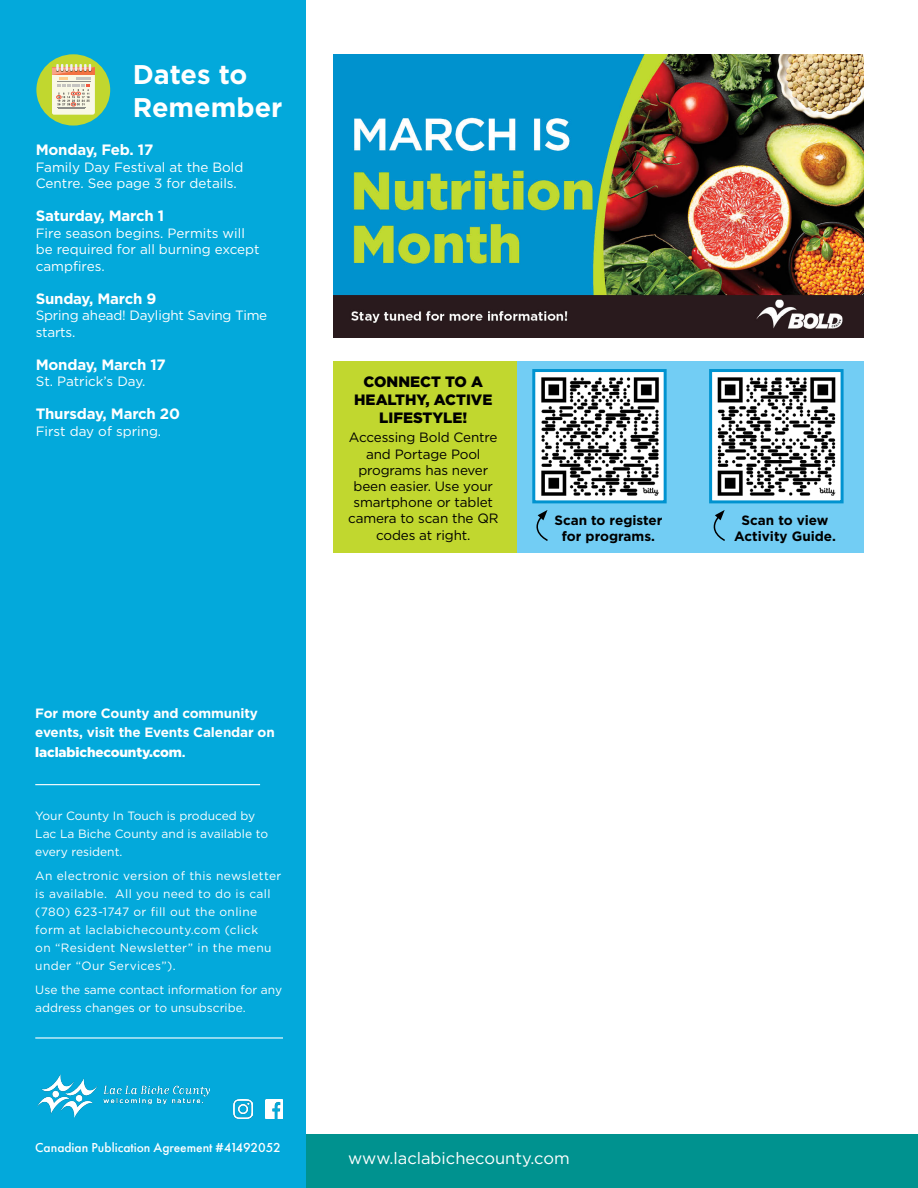
<style>
.page{position:relative;width:918px;height:1188px;background:#fff}
.page>*{position:absolute;margin:0;border:0;box-sizing:border-box;transform-origin:0 0}
.t1{font:700 27px/32.4px "Gotham";color:#fff}
.t2{font:16.5px "Gotham";color:#fff}
.t3{font:700 15px "Gotham";letter-spacing:-.015em;color:#fff}
.t4{font:900 15px/18px "Gotham";color:#000;text-align:center}
.t5{font:13.5px/16.5px "Gotham";color:#fff}
.t6{font:13.5px/16.2px "Gotham";letter-spacing:-.01em;color:#000;text-align:center}
.t7{font:700 13.5px/19.5px "Gotham";letter-spacing:-.01em;color:#fff}
.t8{font:700 13.5px/16.2px "Gotham";color:#000;text-align:center}
.t9{font:500 13.5px "Futura PT";color:#fff}
.t10{font:12px/18px "Gotham";letter-spacing:.015em;color:#fff}
.s1{font-weight:900}
</style>
<div class="page">
<div style="left:0;top:1135px;width:918px;height:53px;background:#00928f"></div>
<div style="left:517px;top:361px;width:347px;height:192px;background:#72cdf4"></div>
<div style="left:0;top:0;width:306px;height:1188px;background:#03a9db"></div>
<hr style="left:35px;top:1037px;width:248px;height:2px;background:#fff">
<div style="left:36px;top:54px;width:74px;height:72px;background:#c1d72f;border-radius:50%"></div>
<svg style="left:52px;top:64px;width:43px;height:51px;background:#e5d4bb"></svg>
<img style="left:38px;top:1074px;width:171px;height:43px">
<img style="left:265px;top:1100px;width:17px;height:18px">
<hr style="left:35px;top:784px;width:225px;height:1px;background:#fff">
<div style="left:333px;top:361px;width:184px;height:192px;background:#c1d72f"></div>
<img style="left:536px;top:373px;width:127px;height:126px">
<div style="left:532px;top:369px;width:135px;height:134px;border:3px solid #0093d0"></div>
<img style="left:713px;top:373px;width:127px;height:126px">
<div style="left:709px;top:369px;width:135px;height:134px;border:3px solid #0093d0"></div>
<svg style="left:713px;top:510px;width:12px;height:31px"></svg>
<svg style="left:536px;top:510px;width:12px;height:31px"></svg>
<img style="left:234px;top:1100px;width:18px;height:18px">
<img style="left:333px;top:54px;width:531px;height:284px">
<h1 class="t1" style="left:133px;top:58px;width:151px">Dates to<br>Remember</h1>
<p class="t3" style="left:36px;top:140px;width:119px">Monday, Feb. 17</p>
<p class="t5" style="left:36px;top:159px;width:209px">Family Day Festival at the Bold<br>Centre. See page 3 for details.</p>
<p class="t3" style="left:36px;top:206px;width:130px">Saturday, March 1</p>
<p class="t5" style="left:36px;top:225px;width:225px">Fire season begins. Permits will be required for all burning except campfires.</p>
<p class="t3" style="left:36px;top:289px;width:122px">Sunday, March 9</p>
<p class="t5" style="left:36px;top:307px;width:233px">Spring ahead! Daylight Saving Time starts.</p>
<p class="t3" style="left:36px;top:355px;width:132px">Monday, March 17</p>
<p class="t5" style="left:36px;top:373px;width:111px">St. Patrick’s Day.</p>
<p class="t3" style="left:36px;top:404px;width:146px">Thursday, March 20</p>
<p class="t5" style="left:36px;top:423px;width:127px">First day of spring.</p>
<p class="t7" style="left:35px;top:703px;width:241px">For more County and community events, visit the Events Calendar on <span class="s1">laclabichecounty.com</span>.</p>
<p class="t10" style="left:35px;top:806px;width:234px">Your County In Touch is produced by<br>Lac La Biche County and is available to every resident.</p>
<p class="t10" style="left:35px;top:867px;width:248px">An electronic version of this newsletter is available. All you need to do is call (780) 623-1747 or fill out the online form at laclabichecounty.com (click<br>on “Resident Newsletter” in the menu under “Our Services”).</p>
<p class="t10" style="left:35px;top:981px;width:248px">Use the same contact information for any address changes or to unsubscribe.</p>
<p class="t4" style="left:354px;top:372px;width:140px">CONNECT TO A<br>HEALTHY, ACTIVE<br>LIFESTYLE!</p>
<p class="t6" style="left:348px;top:429px;width:152px">Accessing Bold Centre and Portage Pool programs has never been easier. Use your smartphone or tablet camera to scan the QR codes at right.</p>
<p class="t8" style="left:554px;top:512px;width:109px">Scan to register for programs.</p>
<p class="t8" style="left:734px;top:512px;width:103px">Scan to view<br>Activity Guide.</p>
<p class="t9" style="left:35px;top:1140px;width:247px">Canadian Publication Agreement #41492052</p>
<h2 class="t2" style="left:54px;top:1147px;width:13px">4</h2>
<h2 class="t2" style="left:348px;top:1147px;width:223px">www.laclabichecounty.com</h2>
</div>
